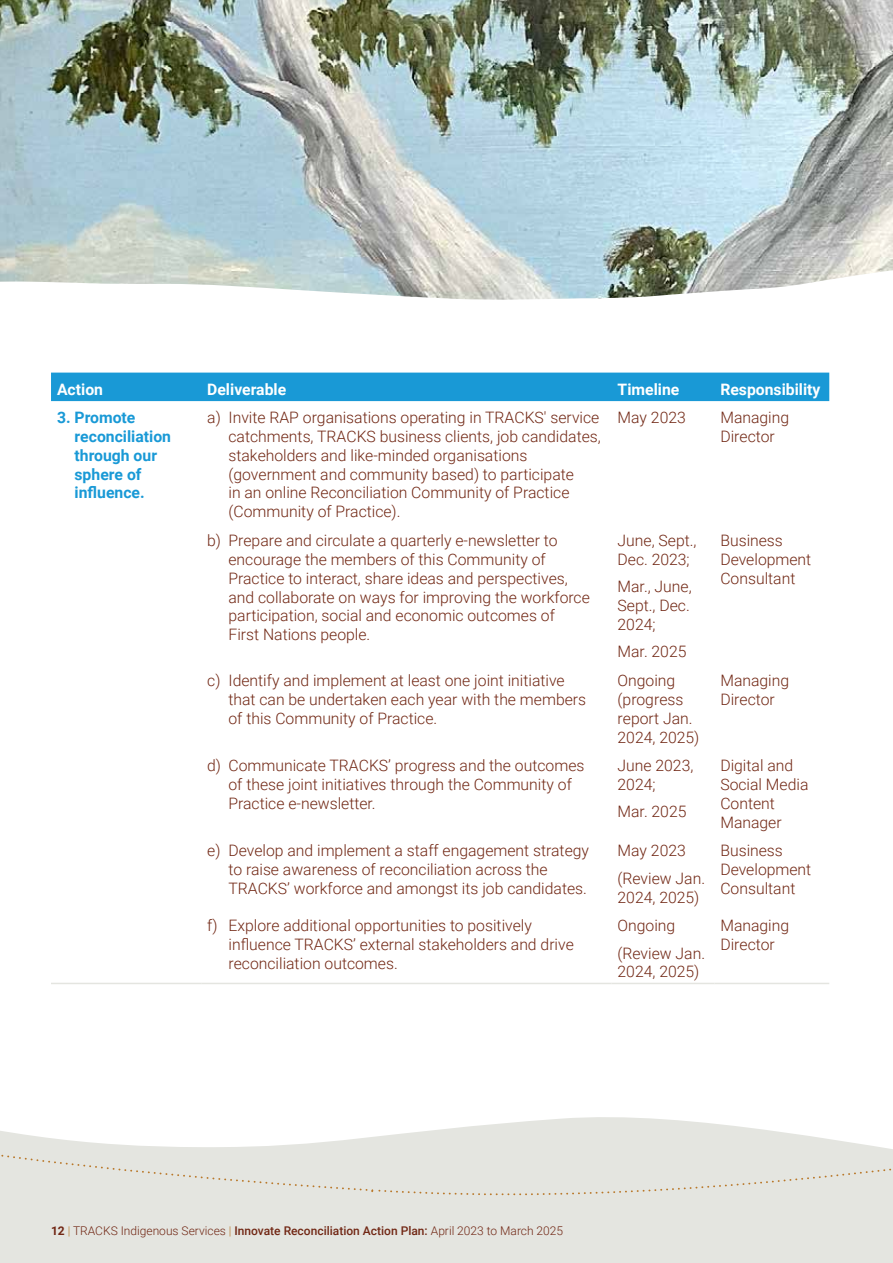
<style>
.page{position:relative;width:893px;height:1263px;background:#fff}
.page>*{position:absolute;margin:0;border:0;box-sizing:border-box;transform-origin:0 0}
.t1{font:300 15.75px/18.9px "Roboto";color:#712714}
.t2{font:700 15.75px/18.9px "Roboto";color:#1999d6}
.t3{font:700 15.75px "Roboto";color:#fff}
.t4{font:300 12px "Roboto";color:#712714}
.s1{font-weight:700}
.s2{color:#b9782a}
.s3{font-weight:500}
</style>
<div class="page">
<div style="left:0;top:1192px;width:893px;height:71px;background:#e4e5e0"></div>
<svg style="left:373px;top:1117px;width:520px;height:113px;background:#e6e6e2"></svg>
<svg style="left:0;top:1131px;width:373px;height:61px"></svg>
<img style="left:0;top:0;width:893px;height:259px">
<svg style="left:0;top:259px;width:893px;height:143px"></svg>
<div style="left:51px;top:373px;width:778px;height:28px;background:#1999d6"></div>
<hr style="left:201px;top:983px;width:411px;height:1px;background:#e4e5e0">
<hr style="left:612px;top:983px;width:102px;height:1px;background:#e4e5e0">
<hr style="left:714px;top:983px;width:115px;height:1px;background:#e4e5e0">
<hr style="left:51px;top:983px;width:150px;height:1px;background:#e4e5e0">
<p class="t3" style="left:57px;top:378px;width:48px">Action</p>
<p class="t3" style="left:207px;top:378px;width:81px">Deliverable</p>
<p class="t3" style="left:618px;top:378px;width:63px">Timeline</p>
<p class="t3" style="left:720px;top:378px;width:102px">Responsibility</p>
<p class="t2" style="left:75px;top:407px;width:98px;text-indent:-18px">3. Promote reconciliation through our sphere of influence.</p>
<p class="t1" style="left:228px;top:407px;width:374px;text-indent:-21px">a) Invite RAP organisations operating in TRACKS' service catchments, TRACKS business clients, job candidates, stakeholders and like-minded organisations (government and community based) to participate<br>in an online Reconciliation Community of Practice (Community of Practice).</p>
<p class="t1" style="left:618px;top:407px;width:70px">May 2023</p>
<p class="t1" style="left:720px;top:407px;width:70px">Managing<br>Director</p>
<p class="t1" style="left:228px;top:530px;width:363px;text-indent:-21px">b) Prepare and circulate a quarterly e-newsletter to encourage the members of this Community of Practice to interact, share ideas and perspectives, and collaborate on ways for improving the workforce participation, social and economic outcomes of<br>First Nations people.</p>
<p class="t1" style="left:618px;top:530px;width:80px">June, Sept.,<br>Dec. 2023;</p>
<p class="t1" style="left:720px;top:530px;width:92px">Business<br>Development<br>Consultant</p>
<p class="t1" style="left:618px;top:576px;width:76px">Mar., June,<br>Sept., Dec.<br>2024;</p>
<p class="t1" style="left:618px;top:642px;width:70px">Mar. 2025</p>
<p class="t1" style="left:228px;top:670px;width:359px;text-indent:-21px">c) Identify and implement at least one joint initiative that can be undertaken each year with the members of this Community of Practice.</p>
<p class="t1" style="left:618px;top:670px;width:83px">Ongoing (progress report Jan.<br>2024, 2025)</p>
<p class="t1" style="left:720px;top:670px;width:70px">Managing<br>Director</p>
<p class="t1" style="left:228px;top:755px;width:357px;text-indent:-21px">d) Communicate TRACKS’ progress and the outcomes of these joint initiatives through the Community of<br>Practice e-newsletter.</p>
<p class="t1" style="left:618px;top:755px;width:77px">June 2023,<br>2024;</p>
<p class="t1" style="left:618px;top:802px;width:70px">Mar. 2025</p>
<p class="t1" style="left:720px;top:755px;width:90px">Digital and<br>Social Media<br>Content<br>Manager</p>
<p class="t1" style="left:228px;top:841px;width:362px;text-indent:-21px">e) Develop and implement a staff engagement strategy to raise awareness of reconciliation across the<br>TRACKS’ workforce and amongst its job candidates.</p>
<p class="t1" style="left:618px;top:836px;width:89px;line-height:27.5px">May 2023 (Review Jan.</p>
<p class="t1" style="left:618px;top:887px;width:83px">2024, 2025)</p>
<p class="t1" style="left:228px;top:915px;width:347px;text-indent:-21px">f) Explore additional opportunities to positively influence TRACKS’ external stakeholders and drive reconciliation outcomes.</p>
<p class="t1" style="left:618px;top:911px;width:89px;line-height:27.5px">Ongoing (Review Jan.</p>
<p class="t1" style="left:618px;top:962px;width:83px">2024, 2025)</p>
<p class="t1" style="left:720px;top:841px;width:92px">Business<br>Development<br>Consultant</p>
<p class="t1" style="left:720px;top:915px;width:70px">Managing<br>Director</p>
<p class="t4" style="left:51px;top:1222px;width:514px"><span class="s1">12</span> <span class="s2">|</span> TRACKS Indigenous Services <span class="s2">|</span> <span class="s3">Innovate Reconciliation Action Plan:</span> April 2023 to March 2025</p>
</div>
